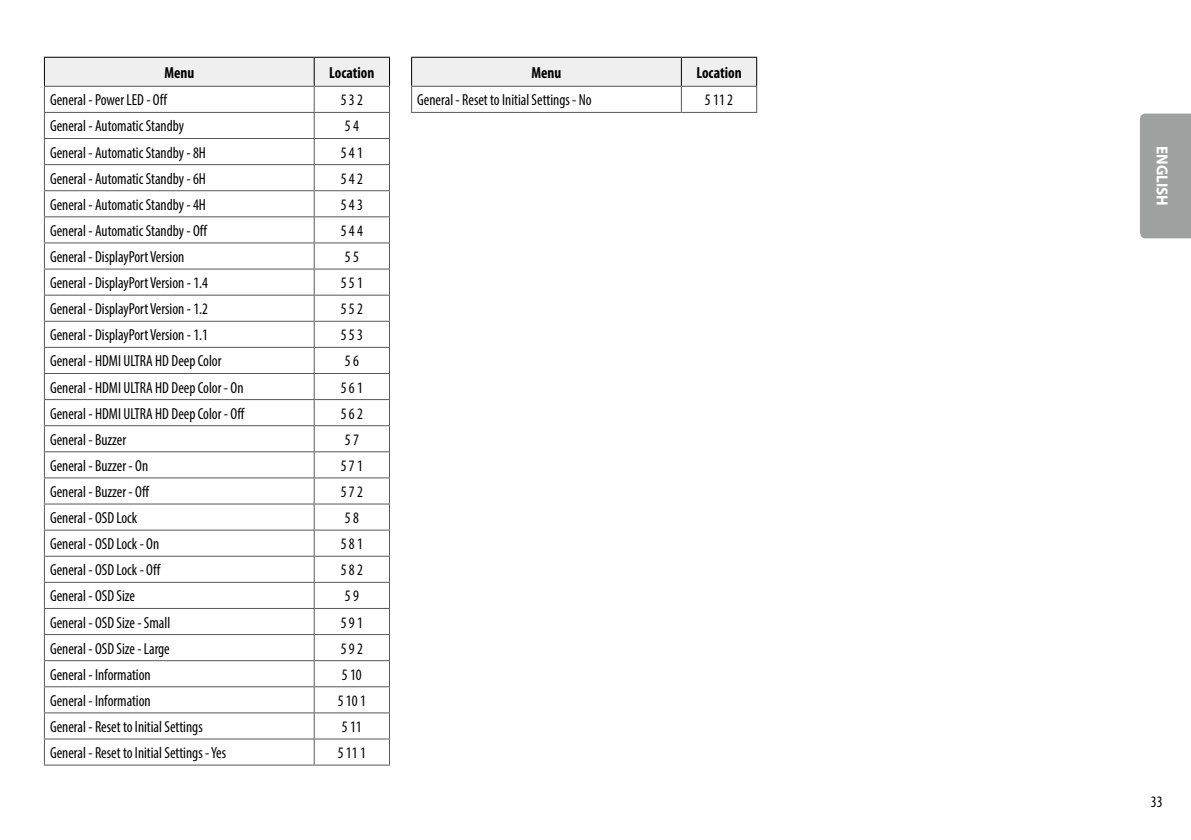
<style>
.page{position:relative;width:1191px;height:840px;background:#fff}
.page>*{position:absolute;margin:0;border:0;box-sizing:border-box;transform-origin:0 0}
.t1{font:condensed 16px "Myriad Pro";color:#000;scale:.95 1}
.t2{font:700 condensed 16px "Myriad Pro";color:#000;scale:.95 1}
.t3{font:700 16px "Myriad Pro";color:#fff;scale:.95 1}
</style>
<div class="page">
<div style="left:1140px;top:113px;width:51px;height:125px;background:#9fa0a0"></div>
<hr style="left:44px;top:764px;width:270px;height:1px;background:#595757">
<hr style="left:314px;top:764px;width:76px;height:1px;background:#595757">
<svg style="left:44px;top:57px;width:346px;height:707px"></svg>
<hr style="left:411px;top:112px;width:270px;height:1px;background:#595757">
<hr style="left:681px;top:112px;width:76px;height:1px;background:#595757">
<svg style="left:411px;top:57px;width:346px;height:55px"></svg>
<p class="t2" style="left:164px;top:62px;width:33px">Menu</p>
<p class="t2" style="left:329px;top:62px;width:49px">Location</p>
<p class="t1" style="left:50px;top:90px;width:124px">General - Power LED - Off</p>
<p class="t1" style="left:341px;top:90px;width:25px">5 3 2</p>
<p class="t1" style="left:50px;top:116px;width:142px">General - Automatic Standby</p>
<p class="t1" style="left:345px;top:116px;width:16px">5 4</p>
<p class="t1" style="left:50px;top:142px;width:165px">General - Automatic Standby - 8H</p>
<p class="t1" style="left:341px;top:142px;width:25px">5 4 1</p>
<p class="t1" style="left:50px;top:169px;width:165px">General - Automatic Standby - 6H</p>
<p class="t1" style="left:341px;top:169px;width:25px">5 4 2</p>
<p class="t1" style="left:50px;top:195px;width:165px">General - Automatic Standby - 4H</p>
<p class="t1" style="left:341px;top:195px;width:25px">5 4 3</p>
<p class="t1" style="left:50px;top:221px;width:166px">General - Automatic Standby - Off</p>
<p class="t1" style="left:341px;top:221px;width:25px">5 4 4</p>
<p class="t1" style="left:50px;top:247px;width:143px">General - DisplayPort Version</p>
<p class="t1" style="left:345px;top:247px;width:16px">5 5</p>
<p class="t1" style="left:50px;top:273px;width:168px">General - DisplayPort Version - 1.4</p>
<p class="t1" style="left:341px;top:273px;width:25px">5 5 1</p>
<p class="t1" style="left:50px;top:299px;width:168px">General - DisplayPort Version - 1.2</p>
<p class="t1" style="left:341px;top:299px;width:25px">5 5 2</p>
<p class="t1" style="left:50px;top:325px;width:168px">General - DisplayPort Version - 1.1</p>
<p class="t1" style="left:341px;top:325px;width:25px">5 5 3</p>
<p class="t1" style="left:50px;top:351px;width:182px">General - HDMI ULTRA HD Deep Color</p>
<p class="t1" style="left:345px;top:351px;width:16px">5 6</p>
<p class="t1" style="left:50px;top:377px;width:205px">General - HDMI ULTRA HD Deep Color - On</p>
<p class="t1" style="left:341px;top:377px;width:25px">5 6 1</p>
<p class="t1" style="left:50px;top:403px;width:206px">General - HDMI ULTRA HD Deep Color - Off</p>
<p class="t1" style="left:341px;top:403px;width:25px">5 6 2</p>
<p class="t1" style="left:50px;top:429px;width:82px">General - Buzzer</p>
<p class="t1" style="left:345px;top:429px;width:16px">5 7</p>
<p class="t1" style="left:50px;top:455px;width:105px">General - Buzzer - On</p>
<p class="t1" style="left:341px;top:455px;width:25px">5 7 1</p>
<p class="t1" style="left:50px;top:481px;width:106px">General - Buzzer - Off</p>
<p class="t1" style="left:341px;top:481px;width:25px">5 7 2</p>
<p class="t1" style="left:50px;top:508px;width:93px">General - OSD Lock</p>
<p class="t1" style="left:345px;top:508px;width:16px">5 8</p>
<p class="t1" style="left:50px;top:534px;width:116px">General - OSD Lock - On</p>
<p class="t1" style="left:341px;top:534px;width:25px">5 8 1</p>
<p class="t1" style="left:50px;top:560px;width:117px">General - OSD Lock - Off</p>
<p class="t1" style="left:341px;top:560px;width:25px">5 8 2</p>
<p class="t1" style="left:50px;top:586px;width:91px">General - OSD Size</p>
<p class="t1" style="left:345px;top:586px;width:16px">5 9</p>
<p class="t1" style="left:50px;top:612px;width:128px">General - OSD Size - Small</p>
<p class="t1" style="left:341px;top:612px;width:25px">5 9 1</p>
<p class="t1" style="left:50px;top:638px;width:127px">General - OSD Size - Large</p>
<p class="t1" style="left:341px;top:638px;width:25px">5 9 2</p>
<p class="t1" style="left:50px;top:664px;width:107px">General - Information</p>
<p class="t1" style="left:342px;top:664px;width:22px">5 10</p>
<p class="t1" style="left:50px;top:690px;width:107px">General - Information</p>
<p class="t1" style="left:338px;top:690px;width:31px">5 10 1</p>
<p class="t1" style="left:50px;top:716px;width:162px">General - Reset to Initial Settings</p>
<p class="t1" style="left:342px;top:716px;width:22px">5 11</p>
<p class="t1" style="left:50px;top:742px;width:187px">General - Reset to Initial Settings - Yes</p>
<p class="t1" style="left:338px;top:742px;width:31px">5 11 1</p>
<p class="t2" style="left:531px;top:62px;width:33px">Menu</p>
<p class="t2" style="left:696px;top:62px;width:49px">Location</p>
<p class="t1" style="left:417px;top:90px;width:185px">General - Reset to Initial Settings - No</p>
<p class="t1" style="left:705px;top:90px;width:31px">5 11 2</p>
<p class="t3" style="left:1172px;top:146px;width:64px;rotate:90deg">ENGLISH</p>
<p class="t1" style="left:1151px;top:791px;width:14px">33</p>
</div>
